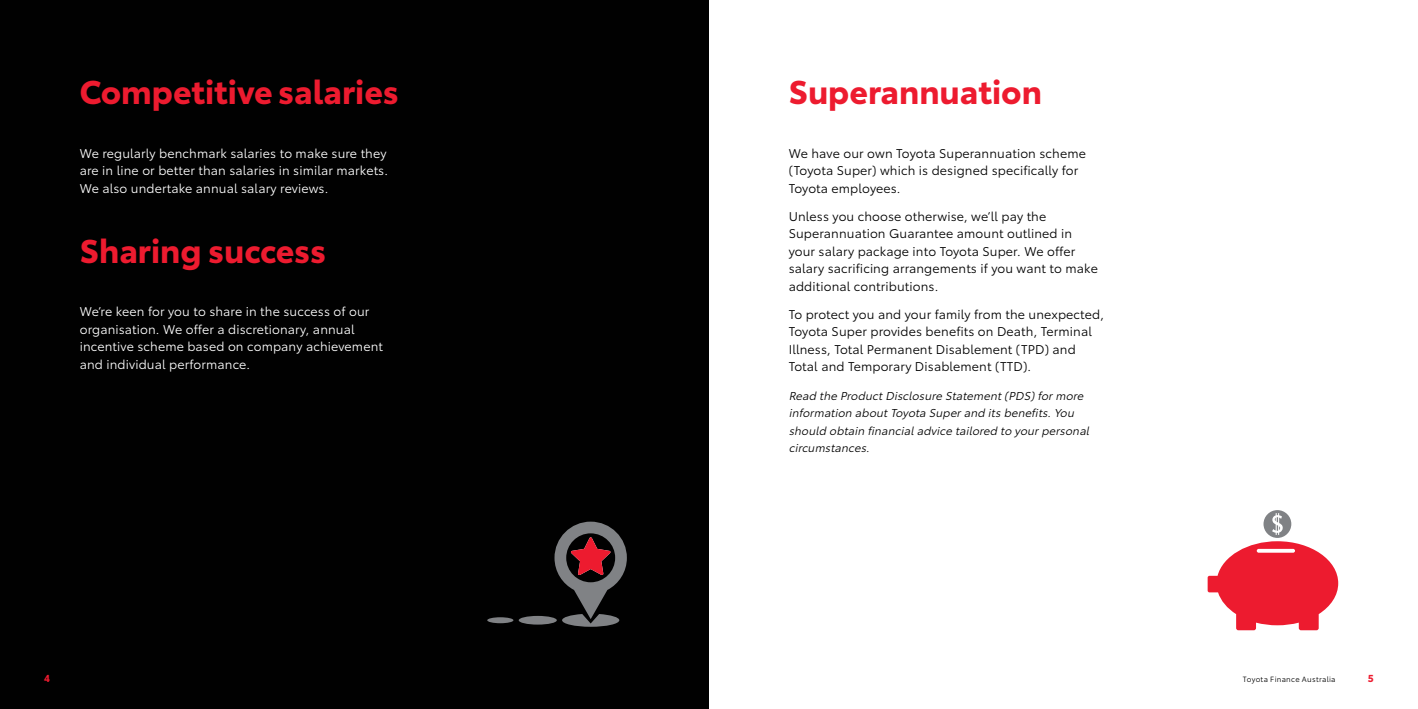
<style>
.page{position:relative;width:1418px;height:709px;background:#fff}
.page>*{position:absolute;margin:0;border:0;box-sizing:border-box;transform-origin:0 0}
.t1{font:700 32.5px "Toyota Type";color:#ed1b2f}
.t2{font:12.5px/17.5px "Toyota Type";letter-spacing:.01em;color:#000}
.t3{font:12.5px/17.5px "Toyota Type";letter-spacing:.01em;color:#fff}
.t4{font:italic 11.25px/17.5px "Toyota Type";color:#000}
.t5{font:700 10px "Toyota Type";color:#ed1b2f}
.t6{font:7.5px "Toyota Type";letter-spacing:.035em;color:#000}
</style>
<div class="page">
<div style="left:0;top:0;width:709px;height:709px;background:#010101"></div>
<svg style="left:487px;top:521px;width:140px;height:105px"></svg>
<svg style="left:1207px;top:510px;width:131px;height:120px"></svg>
<h1 class="t1" style="left:80px;top:67px;width:320px">Competitive salaries</h1>
<p class="t3" style="left:80px;top:143px;width:310px">We regularly benchmark salaries to make sure they are in line or better than salaries in similar markets.<br>We also undertake annual salary reviews.</p>
<h1 class="t1" style="left:80px;top:226px;width:248px">Sharing success</h1>
<p class="t3" style="left:80px;top:302px;width:305px">We’re keen for you to share in the success of our organisation. We offer a discretionary, annual incentive scheme based on company achievement and individual performance.</p>
<h1 class="t1" style="left:788px;top:67px;width:255px">Superannuation</h1>
<p class="t2" style="left:788px;top:143px;width:299px">We have our own Toyota Superannuation scheme (Toyota Super) which is designed specifically for<br>Toyota employees.</p>
<p class="t2" style="left:788px;top:206px;width:310px">Unless you choose otherwise, we’ll pay the Superannuation Guarantee amount outlined in your salary package into Toyota Super. We offer salary sacrificing arrangements if you want to make additional contributions.</p>
<p class="t2" style="left:788px;top:305px;width:317px">To protect you and your family from the unexpected, Toyota Super provides benefits on Death, Terminal Illness, Total Permanent Disablement (TPD) and Total and Temporary Disablement (TTD).</p>
<p class="t4" style="left:788px;top:386px;width:305px">Read the ProductDisclosure Statement(PDS)formore information aboutToyota Superand its benefits.You should obtain financialadvice tailored to yourpersonal circumstances.</p>
<p class="t5" style="left:44px;top:671px;width:7px">4</p>
<p class="t6" style="left:1242px;top:674px;width:94px">Toyota Finance Australia</p>
<p class="t5" style="left:1367px;top:671px;width:7px">5</p>
</div>
